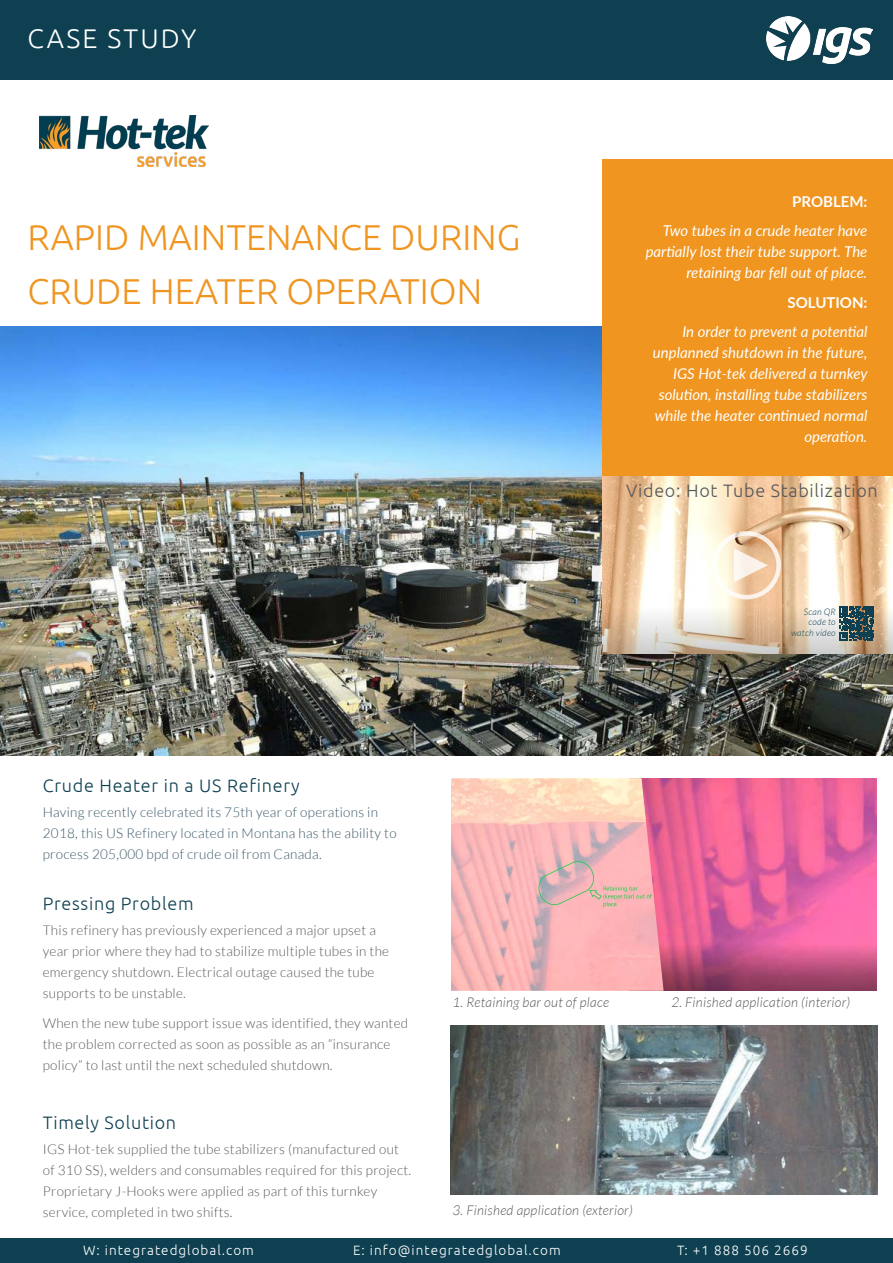
<style>
.page{position:relative;width:893px;height:1263px;background:#fff}
.page>*{position:absolute;margin:0;border:0;box-sizing:border-box;transform-origin:0 0}
.t1{font:300 36px/54px "Ubuntu";color:#ef9520}
.t2{font:300 27px "Ubuntu";letter-spacing:.075em;color:#fff}
.t3{font:300 18px "Ubuntu";letter-spacing:.04em;color:#0e4051}
.t4{font:300 18px "Ubuntu";letter-spacing:.04em;color:#57585a}
.t5{font:italic 15px/21px "Lato";color:#fff;text-align:right}
.t6{font:700 15px "Lato";color:#fff}
.t7{font:300 13.5px/21px "Lato";letter-spacing:.02em;color:#57585a}
.t8{font:300 13.5px/21px "Lato";letter-spacing:.02em;color:#3a5767}
.t9{font:italic 300 13.5px "Lato";letter-spacing:.02em;color:#57585a}
.t10{font:300 13.5px "Ubuntu";letter-spacing:.075em;color:#fff}
.t11{font:italic 300 9px/10.5px "Lato";letter-spacing:.02em;color:#0e4051;text-align:right}
</style>
<div class="page">
<img style="left:0;top:327px;width:893px;height:428px">
<div style="left:0;top:0;width:893px;height:80px;background:#0e4051"></div>
<img style="left:766px;top:16px;width:107px;height:47px">
<div style="left:0;top:1238px;width:893px;height:25px;background:#0e4051"></div>
<img style="left:39px;top:115px;width:170px;height:51px">
<svg style="left:592px;top:565px;width:11px;height:18px"></svg>
<div style="left:603px;top:159px;width:290px;height:319px;background:#ef9520"></div>
<img style="left:603px;top:477px;width:290px;height:177px">
<div style="left:713px;top:531px;width:68px;height:68px;border:4px solid #fff;border-radius:50%"></div>
<svg style="left:734px;top:548px;width:34px;height:34px"></svg>
<svg style="left:840px;top:606px;width:34px;height:34px"></svg>
<img style="left:664px;top:778px;width:212px;height:213px">
<img style="left:451px;top:1025px;width:427px;height:170px">
<img style="left:451px;top:778px;width:213px;height:213px">
<p class="t2" style="left:28px;top:22px;width:170px">CASE STUDY</p>
<p class="t1" style="left:28px;top:209px;width:494px">RAPID MAINTENANCE DURING<br>CRUDE HEATER OPERATION</p>
<p class="t6" style="left:792px;top:190px;width:77px">PROBLEM:</p>
<p class="t5" style="left:646px;top:220px;width:223px">Two tubes in a crude heater have partially lost their tube support. The retaining bar fell out of place.</p>
<p class="t6" style="left:787px;top:291px;width:81px">SOLUTION:</p>
<p class="t5" style="left:653px;top:321px;width:216px">In order to prevent a potential unplanned shutdown in the future,<br>IGS Hot-tek delivered a turnkey solution, installing tube stabilizers while the heater continued normal operation.</p>
<p class="t4" style="left:626px;top:479px;width:253px">Video: Hot Tube Stabilization</p>
<p class="t11" style="left:791px;top:606px;width:46px">Scan QR code to watch video</p>
<p class="t3" style="left:43px;top:775px;width:259px">Crude Heater in a US Refinery</p>
<p class="t8" style="left:43px;top:802px;width:355px">Having recently celebrated its 75th year of operations in<br>2018, this US Refinery located in Montana has the ability to process 205,000 bpd of crude oil from Canada.</p>
<p class="t3" style="left:43px;top:893px;width:152px">Pressing Problem</p>
<p class="t7" style="left:43px;top:920px;width:348px">This refinery has previously experienced a major upset a year prior where they had to stabilize multiple tubes in the emergency shutdown. Electrical outage caused the tube supports to be unstable.</p>
<p class="t7" style="left:43px;top:1012px;width:367px">When the new tube support issue was identified, they wanted the problem corrected as soon as possible as an “insurance policy” to last until the next scheduled shutdown.</p>
<p class="t9" style="left:452px;top:995px;width:158px">1. Retaining bar out of place</p>
<p class="t9" style="left:671px;top:995px;width:180px">2. Finished application (interior)</p>
<p class="t3" style="left:43px;top:1111px;width:135px">Timely Solution</p>
<p class="t7" style="left:43px;top:1139px;width:370px">IGS Hot-tek supplied the tube stabilizers (manufactured out of 310 SS), welders and consumables required for this project.<br>Proprietary J-Hooks were applied as part of this turnkey service, completed in two shifts.</p>
<p class="t10" style="left:83px;top:1242px;width:172px">W: integratedglobal.com</p>
<p class="t10" style="left:353px;top:1242px;width:209px">E: info@integratedglobal.com</p>
<p class="t10" style="left:677px;top:1242px;width:132px">T: +1 888 506 2669</p>
<p class="t9" style="left:452px;top:1203px;width:182px">3. Finished application (exterior)</p>
</div>
